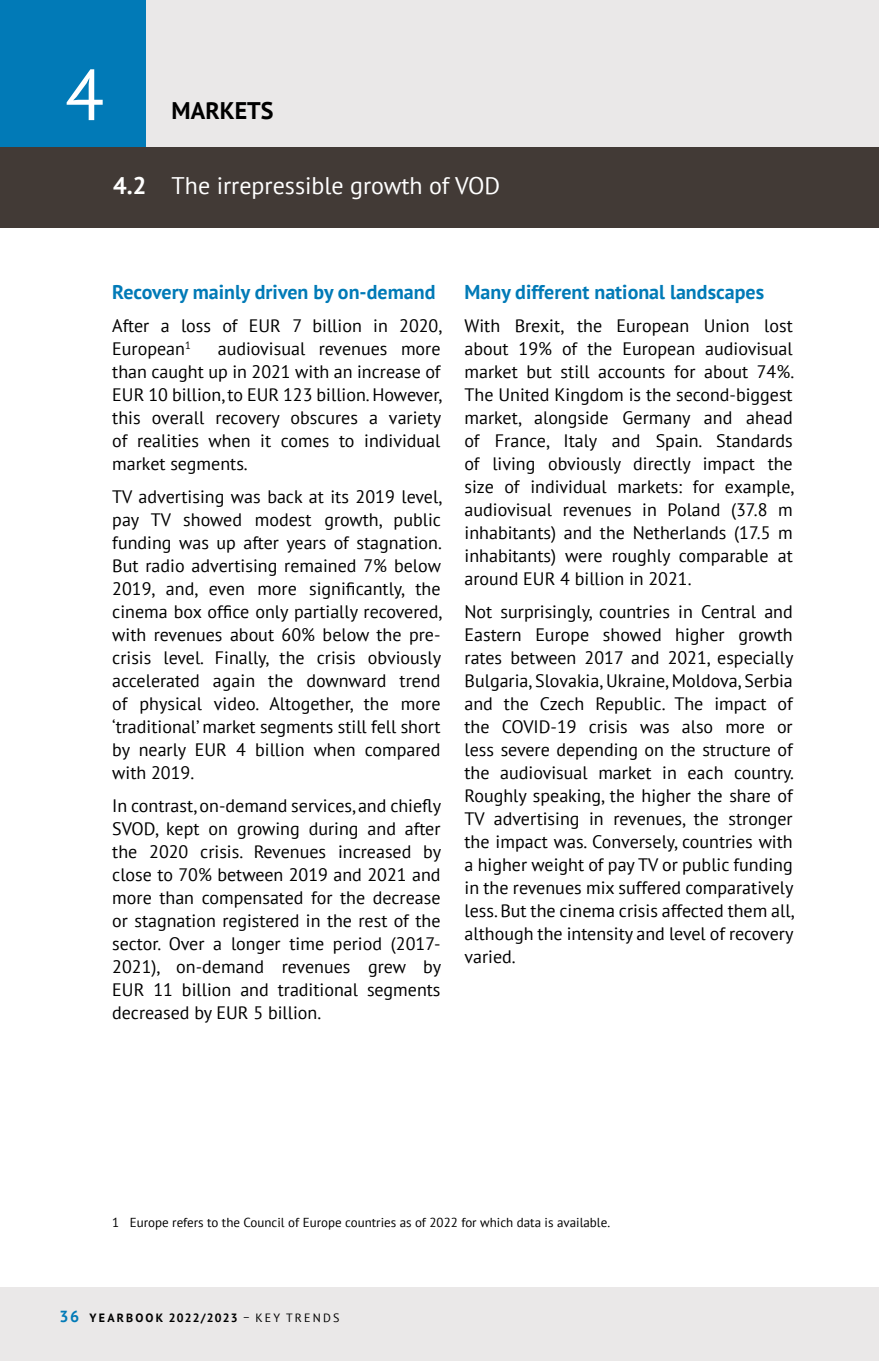
<style>
.page{position:relative;width:879px;height:1361px;background:#fff}
.page>*{position:absolute;margin:0;border:0;box-sizing:border-box;transform-origin:0 0}
.t1{font:71.6px "PT Sans";color:#fff}
.t2{font:24px "PT Sans";color:#fff}
.t3{font:700 24px "PT Sans";color:#000}
.t4{font:700 20px "PT Sans";color:#017ab7}
.t5{font:18px/23px "PT Sans";color:#000;text-align:justify}
.t6{font:13px "PT Sans";color:#000}
.t7{font:700 12px "PT Sans";letter-spacing:.18em;color:#000}
.s1{font-weight:700}
.s2{font-size:16px;color:#017ab7}
.s3{font-weight:400}
</style>
<div class="page">
<div style="left:0;top:1287px;width:879px;height:74px;background:#eae8e8"></div>
<div style="left:0;top:0;width:879px;height:227px;background:#eae8e8"></div>
<div style="left:0;top:147px;width:879px;height:80px;background:#423a36"></div>
<div style="left:0;top:0;width:146px;height:147px;background:#017ab7"></div>
<h1 class="t1" style="left:65px;top:49px;width:40px">4</h1>
<h2 class="t3" style="left:172px;top:94px;width:103px">MARKETS</h2>
<h2 class="t2" style="left:113px;top:170px;width:388px"><span class="s1">4.2</span> The irrepressible growth of VOD</h2>
<p class="t4" style="left:112px;top:278px;width:325px">Recovery mainly driven by on-demand</p>
<p class="t5" style="left:112px;top:313px;width:331px">After a loss of EUR 7 billion in 2020,<br>European<sup>1</sup></p>
<p class="t5" style="left:112px;top:336px;width:331px;text-indent:105px">audiovisual revenues more than caught up in 2021 with an increase of EUR 10 billion, to EUR 123 billion. However, this overall recovery obscures a variety of realities when it comes to individual market segments.</p>
<p class="t5" style="left:112px;top:484px;width:331px">TV advertising was back at its 2019 level, pay TV showed modest growth, public funding was up after years of stagnation.<br>But radio advertising remained 7% below 2019, and, even more significantly, the cinema box office only partially recovered, with revenues about 60% below the pre&shy;crisis level. Finally, the crisis obviously accelerated again the downward trend of physical video. Altogether, the more ‘traditional’ market segments still fell short by nearly EUR 4 billion when compared with 2019.</p>
<p class="t5" style="left:112px;top:793px;width:330px">In contrast, on-demand services, and chiefly SVOD, kept on growing during and after the 2020 crisis. Revenues increased by close to 70% between 2019 and 2021 and more than compensated for the decrease or stagnation registered in the rest of the sector. Over a longer time period (2017- 2021), on-demand revenues grew by EUR 11 billion and traditional segments decreased by EUR 5 billion.</p>
<p class="t4" style="left:464px;top:278px;width:301px">Many different national landscapes</p>
<p class="t5" style="left:464px;top:313px;width:331px">With Brexit, the European Union lost about 19% of the European audiovisual market but still accounts for about 74%.<br>The United Kingdom is the second-biggest market, alongside Germany and ahead of France, Italy and Spain. Standards of living obviously directly impact the size of individual markets: for example, audiovisual revenues in Poland (37.8 m inhabitants) and the Netherlands (17.5 m inhabitants) were roughly comparable at around EUR 4 billion in 2021.</p>
<p class="t5" style="left:464px;top:599px;width:331px">Not surprisingly, countries in Central and Eastern Europe showed higher growth rates between 2017 and 2021, especially Bulgaria, Slovakia, Ukraine, Moldova, Serbia and the Czech Republic. The impact of the COVID-19 crisis was also more or less severe depending on the structure of the audiovisual market in each country.<br>Roughly speaking, the higher the share of TV advertising in revenues, the stronger the impact was. Conversely, countries with a higher weight of pay TV or public funding in the revenues mix suffered comparatively less. But the cinema crisis affected them all, although the intensity and level of recovery varied.</p>
<p class="t6" style="left:112px;top:1214px;width:499px">1 Europe refers to the Council of Europe countries as of 2022 for which data is available.</p>
<p class="t7" style="left:60px;top:1309px;width:281px"><span class="s2">36</span> YEARBOOK 2022/2023 <span class="s3">– KEY TRENDS</span></p>
</div>
